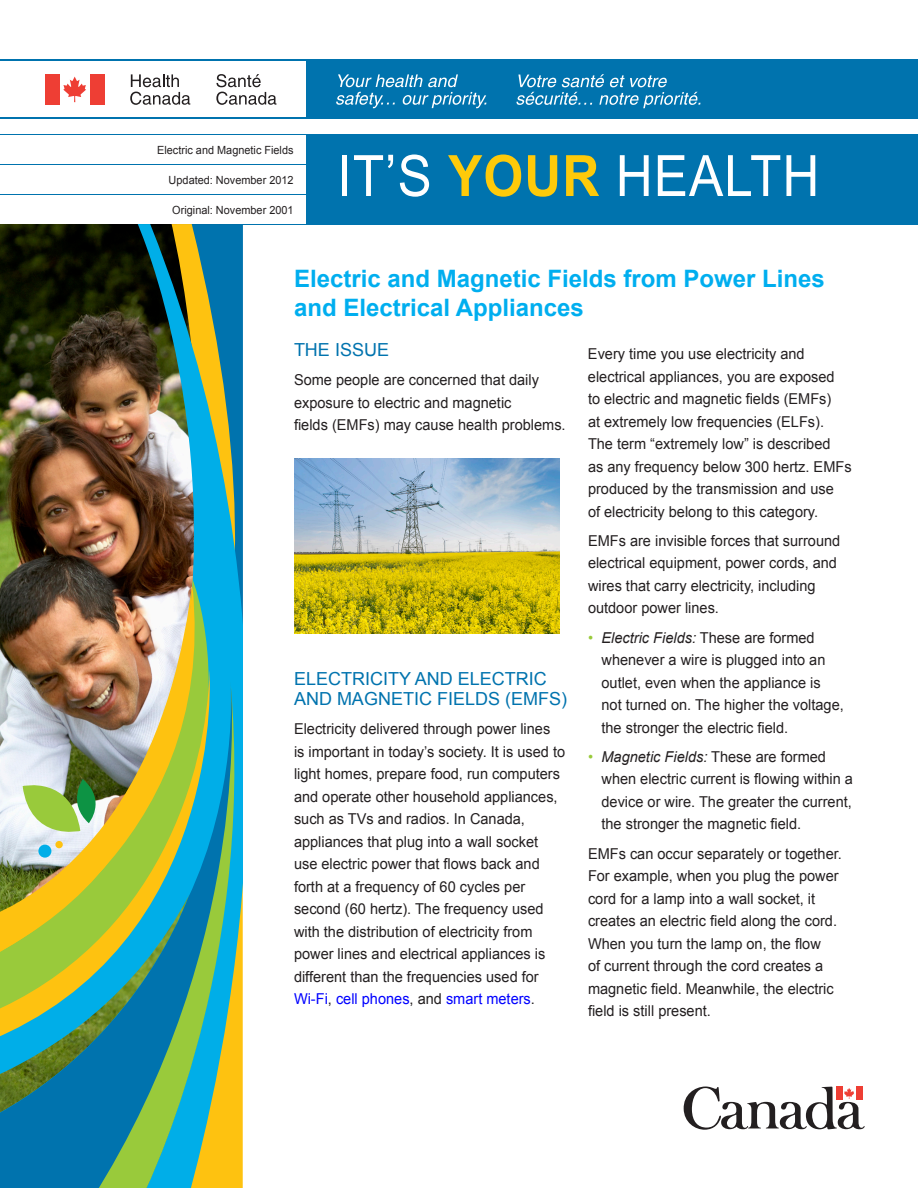
<style>
.page{position:relative;width:918px;height:1188px;background:#fff}
.page>*{position:absolute;margin:0;border:0;box-sizing:border-box;transform-origin:0 0}
.Masthead{font:57px "Arial";letter-spacing:.02em;color:#fff;scale:.9 1}
.HD_1__Main{font:700 24px/28.8px "Arial";color:#00aeef}
.HD_2{font:18px/19.5px "Arial";color:#0073ae}
.Body{font:15px/22.5px "Arial";color:#231f20}
.Bullets{font:15px/22.5px "Arial";color:#231f20}
.Colophone{font:11.25px "Arial";color:#231f20}
.s1{font-weight:700;color:#feca0a}
.s2{color:#99ca3b}
.s3{font-style:italic}
.s4{color:#00f}
</style>
<div class="page">
<hr style="left:0;top:60px;width:307px;height:1px;background:#0073ae">
<hr style="left:0;top:118px;width:307px;height:1px;background:#0073ae">
<div style="left:306px;top:60px;width:612px;height:59px;background:#0073ae"></div>
<div style="left:45px;top:74px;width:15px;height:30px;background:#ee3e34"></div>
<svg style="left:63px;top:77px;width:23px;height:25px"></svg>
<div style="left:90px;top:74px;width:15px;height:30px;background:#ee3e34"></div>
<svg style="left:130px;top:74px;width:60px;height:31px"></svg>
<svg style="left:216px;top:74px;width:60px;height:31px"></svg>
<svg style="left:683px;top:1086px;width:182px;height:44px"></svg>
<div style="left:306px;top:134px;width:612px;height:91px;background:#0073ae"></div>
<hr style="left:0;top:134px;width:306px;height:1px;background:#0073ae">
<hr style="left:0;top:164px;width:306px;height:1px;background:#0073ae">
<hr style="left:0;top:194px;width:306px;height:1px;background:#0073ae">
<hr style="left:0;top:224px;width:306px;height:1px;background:#0073ae">
<svg style="left:336px;top:74px;width:150px;height:34px"></svg>
<svg style="left:516px;top:74px;width:185px;height:34px"></svg>
<img style="left:0;top:224px;width:243px;height:458px">
<svg style="left:0;top:580px;width:235px;height:102px;background:#1a7894"></svg>
<svg style="left:0;top:1042px;width:90px;height:146px;background:#137895"></svg>
<svg style="left:0;top:670px;width:228px;height:372px;background:#84ba65"></svg>
<svg style="left:90px;top:682px;width:153px;height:506px;background:#4ca48a"></svg>
<img style="left:0;top:586px;width:220px;height:373px">
<img style="left:294px;top:458px;width:265px;height:176px">
<p class="Colophone" style="left:157px;top:143px;width:138px">Electric and Magnetic Fields</p>
<p class="Colophone" style="left:169px;top:173px;width:126px">Updated: November 2012</p>
<p class="Colophone" style="left:172px;top:203px;width:123px">Original: November 2001</p>
<p class="Masthead" style="left:338px;top:144px;width:537px">IT’S <span class="s1">YOUR</span> HEALTH</p>
<p class="HD_1__Main" style="left:294px;top:265px;width:532px">Electric and Magnetic Fields from Power Lines and Electrical Appliances</p>
<p class="HD_2" style="left:294px;top:340px;width:97px">THE ISSUE</p>
<p class="Body" style="left:294px;top:369px;width:273px">Some people are concerned that daily exposure to electric and magnetic<br>fields (EMFs) may cause health problems.</p>
<p class="Body" style="left:588px;top:343px;width:265px">Every time you use electricity and electrical appliances, you are exposed<br>to electric and magnetic fields (EMFs)<br>at extremely low frequencies (ELFs).<br>The term “extremely low” is described<br>as any frequency below 300 hertz. EMFs produced by the transmission and use<br>of electricity belong to this category.</p>
<p class="Body" style="left:588px;top:529px;width:254px">EMFs are invisible forces that surround electrical equipment, power cords, and wires that carry electricity, including outdoor power lines.</p>
<p class="Bullets" style="left:602px;top:626px;width:244px;text-indent:-14px"><span class="s2">•</span> <span class="s3">Electric Fields:</span> These are formed whenever a wire is plugged into an outlet, even when the appliance is not turned on. The higher the voltage, the stronger the electric field.</p>
<p class="Bullets" style="left:602px;top:745px;width:253px;text-indent:-14px"><span class="s2">•</span> <span class="s3">Magnetic Fields:</span> These are formed when electric current is flowing within a device or wire. The greater the current, the stronger the magnetic field.</p>
<p class="Body" style="left:588px;top:842px;width:255px">EMFs can occur separately or together.<br>For example, when you plug the power cord for a lamp into a wall socket, it creates an electric field along the cord.<br>When you turn the lamp on, the flow<br>of current through the cord creates a magnetic field. Meanwhile, the electric field is still present.</p>
<p class="HD_2" style="left:294px;top:669px;width:275px">ELECTRICITY AND ELECTRIC<br>AND MAGNETIC FIELDS (EMFS)</p>
<p class="Body" style="left:294px;top:718px;width:273px">Electricity delivered through power lines<br>is important in today’s society. It is used to light homes, prepare food, run computers and operate other household appliances, such as TVs and radios. In Canada, appliances that plug into a wall socket use electric power that flows back and forth at a frequency of 60 cycles per second (60 hertz). The frequency used with the distribution of electricity from power lines and electrical appliances is different than the frequencies used for <span class="s4">Wi-Fi</span>, <span class="s4">cell phones</span>, and <span class="s4">smart meters</span>.</p>
</div>
